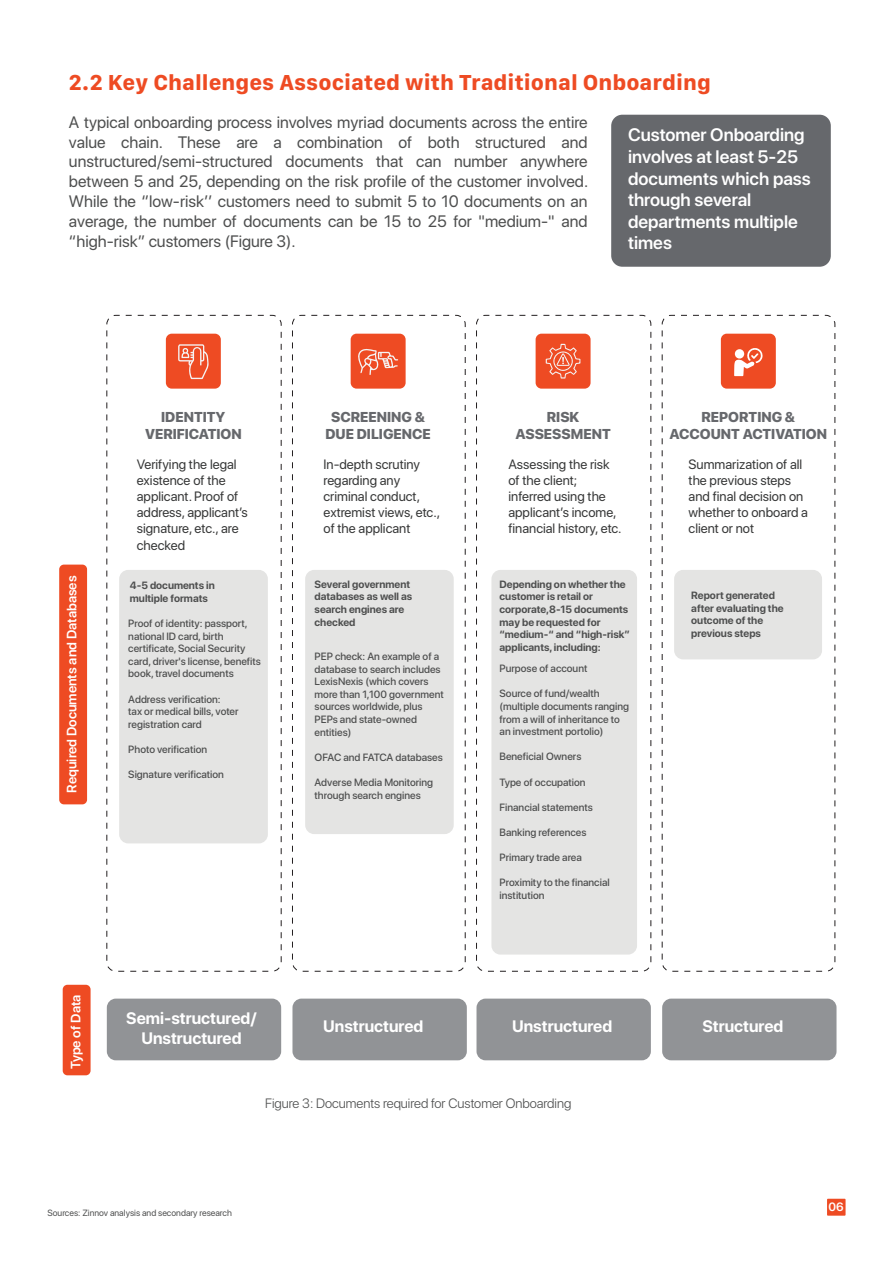
<style>
.page{position:relative;width:893px;height:1263px;background:#fff}
.page>*{position:absolute;margin:0;border:0;box-sizing:border-box;transform-origin:0 0}
.t1{font:700 22.5px "SF Compact Text";color:#ee4b23}
.t2{font:600 18px/21.6px "SF Pro Display";color:#fff}
.t3{font:16.5px/19.8px "SF Pro Display";color:#4e4f4f;text-align:justify}
.t4{font:700 16.5px/19.8px "SF Pro Display";color:#fff;text-align:center}
.t5{font:800 14.25px/17.1px "SF Pro Display";color:#66686c;text-align:center}
.t6{font:13.5px/16.2px "SF Pro Display";color:#373838}
.t7{font:300 13.5px "SF Pro Display";color:#4e4f4f}
.t8{font:600 13.5px "SF Pro Display";color:#fff}
.t9{font:600 12px "SF Pro Display";color:#fff}
.t10{font:500 10.5px/12.6px "SF Pro Display";color:#4e4f4f}
.t11{font:700 10.5px/12.6px "SF Pro Display";color:#4e4f4f}
.t12{font:9px "SF Pro Display";color:#4e4f4f}
</style>
<div class="page">
<div style="left:827px;top:1199px;width:18px;height:17px;background:#ee4b23"></div>
<div style="left:611px;top:115px;width:220px;height:152px;background:#66686c;border-radius:11px"></div>
<div style="left:107px;top:315px;width:174px;height:656px;border:1px dashed #231f20;border-radius:9px"></div>
<div style="left:292px;top:315px;width:173px;height:656px;border:1px dashed #231f20;border-radius:9px"></div>
<div style="left:476px;top:315px;width:175px;height:656px;border:1px dashed #231f20;border-radius:9px"></div>
<div style="left:662px;top:315px;width:173px;height:656px;border:1px dashed #231f20;border-radius:9px"></div>
<div style="left:119px;top:570px;width:149px;height:273px;background:#e4e4e3;border-radius:9px"></div>
<div style="left:305px;top:570px;width:149px;height:264px;background:#e4e4e3;border-radius:9px"></div>
<div style="left:491px;top:570px;width:146px;height:384px;background:#e4e4e3;border-radius:9px"></div>
<div style="left:674px;top:570px;width:148px;height:89px;background:#e4e4e3;border-radius:9px"></div>
<div style="left:107px;top:998px;width:174px;height:62px;background:#919396;border-radius:9px"></div>
<div style="left:292px;top:998px;width:175px;height:62px;background:#919396;border-radius:9px"></div>
<div style="left:476px;top:998px;width:175px;height:62px;background:#919396;border-radius:9px"></div>
<div style="left:662px;top:998px;width:174px;height:62px;background:#919396;border-radius:9px"></div>
<div style="left:166px;top:334px;width:55px;height:55px;background:#ee4b23;border-radius:6px"></div>
<div style="left:351px;top:334px;width:55px;height:55px;background:#ee4b23;border-radius:6px"></div>
<div style="left:536px;top:334px;width:55px;height:55px;background:#ee4b23;border-radius:6px"></div>
<div style="left:721px;top:334px;width:55px;height:55px;background:#ee4b23;border-radius:6px"></div>
<svg style="left:178px;top:344px;width:31px;height:35px"></svg>
<svg style="left:358px;top:349px;width:40px;height:26px"></svg>
<svg style="left:546px;top:344px;width:34px;height:35px"></svg>
<svg style="left:734px;top:348px;width:29px;height:28px"></svg>
<div style="left:59px;top:565px;width:28px;height:239px;background:#ee4b23;border-radius:5px"></div>
<div style="left:63px;top:985px;width:28px;height:90px;background:#ee4b23;border-radius:5px"></div>
<h1 class="t1" style="left:68px;top:69px;width:644px">2.2 Key Challenges Associated with Traditional Onboarding</h1>
<p class="t3" style="left:69px;top:112px;width:521px">A typical onboarding process involves myriad documents across the entire value chain. These are a combination of both structured and unstructured/semi-structured documents that can number anywhere between 5 and 25, depending on the risk profile of the customer involved.<br>While the ‘’low-risk’’ customers need to submit 5 to 10 documents on an average, the number of documents can be 15 to 25 for "medium-" and “high-risk” customers (Figure 3).</p>
<h2 class="t2" style="left:628px;top:124px;width:184px">Customer Onboarding involves at least 5-25 documents which pass through several departments multiple times</h2>
<p class="t8" style="left:64px;top:792px;width:218px;rotate:-90deg">Required Documents and Databases</p>
<p class="t8" style="left:68px;top:1069px;width:76px;rotate:-90deg">Type of Data</p>
<h3 class="t5" style="left:145px;top:409px;width:98px">IDENTITY<br>VERIFICATION</h3>
<h3 class="t5" style="left:325px;top:409px;width:107px">SCREENING &amp;<br>DUE DILIGENCE</h3>
<h3 class="t5" style="left:515px;top:409px;width:97px">RISK<br>ASSESSMENT</h3>
<h3 class="t5" style="left:669px;top:409px;width:159px">REPORTING &amp;<br>ACCOUNT ACTIVATION</h3>
<p class="t6" style="left:137px;top:456px;width:113px">Verifying the legal existence of the applicant. Proof of address, applicant’s signature, etc., are checked</p>
<p class="t6" style="left:324px;top:456px;width:118px">In-depth scrutiny regarding any criminal conduct, extremist views, etc., of the applicant</p>
<p class="t6" style="left:508px;top:456px;width:115px">Assessing the risk of the client; inferred using the applicant’s income, financial history, etc.</p>
<p class="t6" style="left:689px;top:456px;width:121px">Summarization of all the previous steps and final decision on whether to onboard a client or not</p>
<p class="t11" style="left:130px;top:579px;width:86px">4-5 documents in multiple formats</p>
<p class="t11" style="left:315px;top:578px;width:99px">Several government databases as well as search engines are checked</p>
<p class="t11" style="left:500px;top:578px;width:132px">Depending on whether the customer is retail or corporate,8-15 documents may be requested for “medium-“ and “high-risk” applicants, including:</p>
<p class="t11" style="left:691px;top:589px;width:94px">Report generated after evaluating the outcome of the previous steps</p>
<p class="t10" style="left:128px;top:617px;width:134px">Proof of identity: passport, national ID card, birth certificate, Social Security card, driver's license, benefits book, travel documents</p>
<p class="t10" style="left:128px;top:693px;width:112px">Address verification:<br>tax or medical bills, voter registration card</p>
<p class="t10" style="left:128px;top:743px;width:80px">Photo verification</p>
<p class="t10" style="left:128px;top:768px;width:97px">Signature verification</p>
<p class="t10" style="left:315px;top:650px;width:131px">PEP check: An example of a database to search includes<br>LexisNexis (which covers more than 1,100 government sources worldwide, plus<br>PEPs and state-owned entities)</p>
<p class="t10" style="left:315px;top:751px;width:130px">OFAC and FATCA databases</p>
<p class="t10" style="left:315px;top:776px;width:120px">Adverse Media Monitoring through search engines</p>
<p class="t10" style="left:500px;top:662px;width:89px">Purpose of account</p>
<p class="t10" style="left:500px;top:687px;width:131px">Source of fund/wealth (multiple documents ranging from a will of inheritance to an investment portolio)</p>
<p class="t10" style="left:500px;top:750px;width:83px">Beneficial Owners</p>
<p class="t10" style="left:500px;top:776px;width:88px">Type of occupation</p>
<p class="t10" style="left:500px;top:801px;width:95px">Financial statements</p>
<p class="t10" style="left:500px;top:826px;width:88px">Banking references</p>
<p class="t10" style="left:500px;top:851px;width:84px">Primary trade area</p>
<p class="t10" style="left:500px;top:876px;width:112px">Proximity to the financial institution</p>
<h3 class="t4" style="left:126px;top:1009px;width:132px">Semi-structured/<br>Unstructured</h3>
<h3 class="t4" style="left:323px;top:1016px;width:102px">Unstructured</h3>
<h3 class="t4" style="left:512px;top:1016px;width:102px">Unstructured</h3>
<h3 class="t4" style="left:702px;top:1016px;width:82px">Structured</h3>
<p class="t7" style="left:265px;top:1096px;width:308px">Figure 3: Documents required for Customer Onboarding</p>
<p class="t12" style="left:47px;top:1207px;width:186px">Sources: Zinnov analysis and secondary research</p>
<p class="t9" style="left:829px;top:1200px;width:17px">06</p>
</div>
